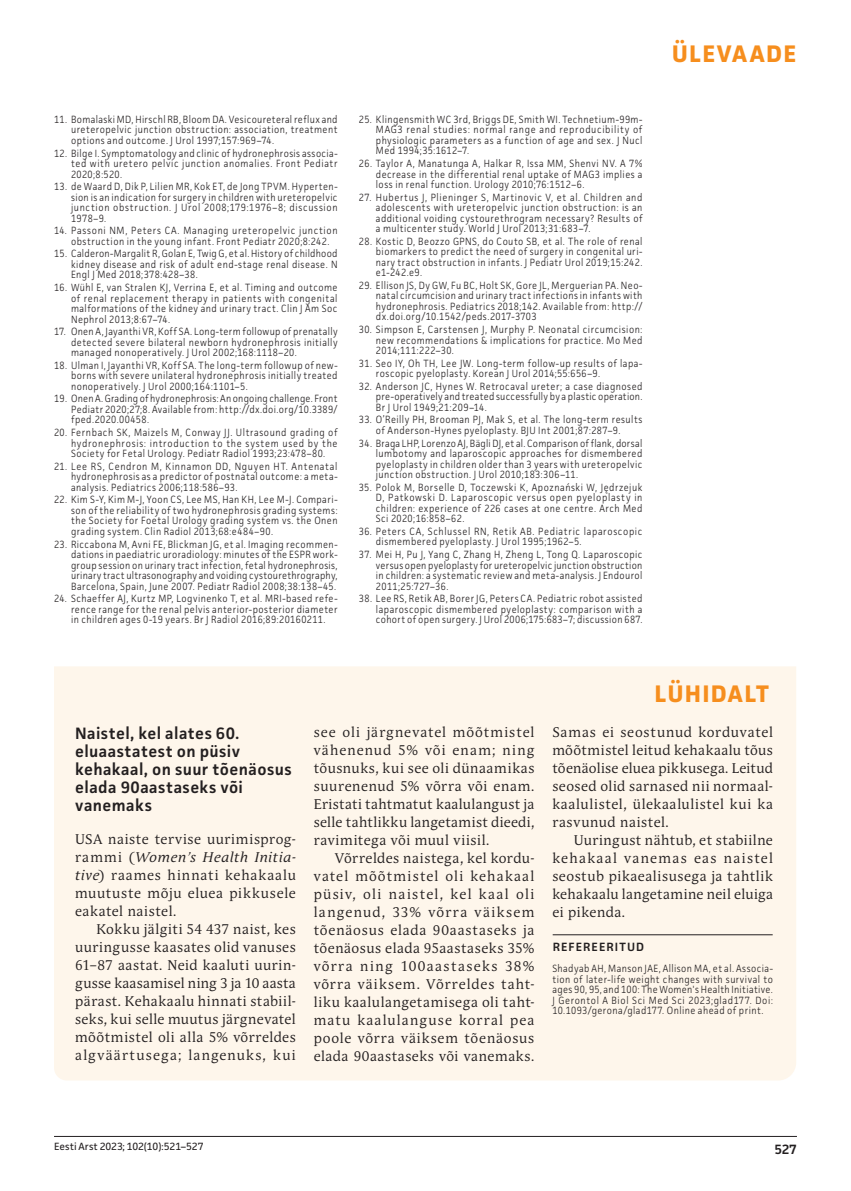
<style>
.page{position:relative;width:851px;height:1191px;background:#fff}
.page>*{position:absolute;margin:0;border:0;box-sizing:border-box;transform-origin:0 0}
.t1{font:700 24px "Facit";letter-spacing:.055em;color:#f68e1e}
.t2{font:600 16.5px/18px "Facit";letter-spacing:.025em;color:#231f20}
.t3{font:13.95px/18px "Andulka Book Pro";letter-spacing:.045em;color:#231f20;text-align:justify}
.t4{font:600 13.5px "Facit";color:#231f20}
.t5{font:600 12px "Facit";letter-spacing:.09em;color:#231f20}
.t6{font:300 10.5px/10.5px "Facit";letter-spacing:.045em;color:#231f20;text-align:justify;scale:.9 1}
.t7{font:300 10.5px/10.5px "Facit";letter-spacing:.065em;color:#231f20;scale:.9 1}
.t8{font:10.5px "Facit";letter-spacing:-.005em;color:#231f20}
.s1{font-style:italic}
</style>
<div class="page">
<hr style="left:54px;top:1136px;width:742px;height:1px;background:#231f20">
<div style="left:54px;top:666px;width:742px;height:414px;background:#fef6eb"></div>
<hr style="left:552px;top:934px;width:220px;height:1px;background:#231f20">
<p class="t6" style="left:71px;top:114px;width:298px;text-indent:-17px">11. Bomalaski MD, Hirschl RB, Bloom DA. Vesicoureteral reflux and ureteropelvic junction obstruction: association, treatment options and outcome. J Urol 1997;157:969–74.</p>
<p class="t6" style="left:71px;top:147px;width:297px;text-indent:-17px">12. Bilge I. Symptomatology and clinic of hydronephrosis associa&shy;ted with uretero pelvic junction anomalies. Front Pediatr 2020;8:520.</p>
<p class="t6" style="left:71px;top:181px;width:298px;text-indent:-17px">13. de Waard D, Dik P, Lilien MR, Kok ET, de Jong TPVM. Hyperten&shy;sion is an indication for surgery in children with ureteropelvic junction obstruction. J Urol 2008;179:1976–8; discussion 1978–9.</p>
<p class="t7" style="left:71px;top:225px;width:297px;text-indent:-17px">14. Passoni NM, Peters CA. Managing ureteropelvic junction obstruction in the young infant. Front Pediatr 2020;8:242.</p>
<p class="t6" style="left:71px;top:248px;width:297px;text-indent:-17px">15. Calderon-Margalit R, Golan E, Twig G, et al. History of childhood kidney disease and risk of adult end-stage renal disease. N Engl J Med 2018;378:428–38.</p>
<p class="t6" style="left:71px;top:282px;width:297px;text-indent:-17px">16. Wühl E, van Stralen KJ, Verrina E, et al. Timing and outcome of renal replacement therapy in patients with congenital malformations of the kidney and urinary tract. Clin J Am Soc Nephrol 2013;8:67–74.</p>
<p class="t6" style="left:71px;top:326px;width:297px;text-indent:-17px">17. Onen A, Jayanthi VR, Koff SA. Long-term followup of prenatally detected severe bilateral newborn hydronephrosis initially managed nonoperatively. J Urol 2002;168:1118–20.</p>
<p class="t6" style="left:71px;top:360px;width:297px;text-indent:-17px">18. Ulman I, Jayanthi VR, Koff SA. The long-term followup of new&shy;borns with severe unilateral hydronephrosis initially treated nonoperatively. J Urol 2000;164:1101–5.</p>
<p class="t6" style="left:71px;top:393px;width:297px;text-indent:-17px">19. Onen A. Grading of hydronephrosis: An ongoing challenge. Front Pediatr 2020;27;8. Available from: http://dx.doi.org/10.3389/ fped.2020.00458.</p>
<p class="t6" style="left:71px;top:427px;width:297px;text-indent:-17px">20. Fernbach SK, Maizels M, Conway JJ. Ultrasound grading of hydronephrosis: introduction to the system used by the Society for Fetal Urology. Pediatr Radiol 1993;23:478–80.</p>
<p class="t6" style="left:71px;top:460px;width:297px;text-indent:-17px">21. Lee RS, Cendron M, Kinnamon DD, Nguyen HT. Antenatal hydronephrosis as a predictor of postnatal outcome: a meta&shy;analysis. Pediatrics 2006;118:586–93.</p>
<p class="t6" style="left:71px;top:494px;width:297px;text-indent:-17px">22. Kim S-Y, Kim M-J, Yoon CS, Lee MS, Han KH, Lee M-J. Compari&shy;son of the reliability of two hydronephrosis grading systems: the Society for Foetal Urology grading system vs. the Onen grading system. Clin Radiol 2013;68:e484–90.</p>
<p class="t6" style="left:71px;top:538px;width:297px;text-indent:-17px">23. Riccabona M, Avni FE, Blickman JG, et al. Imaging recommen&shy;dations in paediatric uroradiology: minutes of the ESPR work&shy;group session on urinary tract infection, fetal hydronephrosis, urinary tract ultrasonography and voiding cystourethrography, Barcelona, Spain, June 2007. Pediatr Radiol 2008;38:138–45.</p>
<p class="t6" style="left:71px;top:593px;width:297px;text-indent:-17px">24. Schaeffer AJ, Kurtz MP, Logvinenko T, et al. MRI-based refe&shy;rence range for the renal pelvis anterior-posterior diameter in children ages 0-19 years. Br J Radiol 2016;89:20160211.</p>
<p class="t6" style="left:376px;top:114px;width:297px;text-indent:-17px">25. Klingensmith WC 3rd, Briggs DE, Smith WI. Technetium-99m-MAG3 renal studies: normal range and reproducibility of physiologic parameters as a function of age and sex. J Nucl Med 1994;35:1612–7.</p>
<p class="t6" style="left:376px;top:158px;width:298px;text-indent:-17px">26. Taylor A, Manatunga A, Halkar R, Issa MM, Shenvi NV. A 7% decrease in the differential renal uptake of MAG3 implies a loss in renal function. Urology 2010;76:1512–6.</p>
<p class="t6" style="left:376px;top:191px;width:297px;text-indent:-17px">27. Hubertus J, Plieninger S, Martinovic V, et al. Children and adolescents with ureteropelvic junction obstruction: is an additional voiding cystourethrogram necessary? Results of a multicenter study. World J Urol 2013;31:683–7.</p>
<p class="t6" style="left:376px;top:236px;width:297px;text-indent:-17px">28. Kostic D, Beozzo GPNS, do Couto SB, et al. The role of renal biomarkers to predict the need of surgery in congenital uri&shy;nary tract obstruction in infants. J Pediatr Urol 2019;15:242. e1-242.e9.</p>
<p class="t6" style="left:376px;top:280px;width:297px;text-indent:-17px">29. Ellison JS, Dy GW, Fu BC, Holt SK, Gore JL, Merguerian PA. Neo&shy;natal circumcision and urinary tract infections in infants with hydronephrosis. Pediatrics 2018;142. Available from: http:// dx.doi.org/10.1542/peds.2017-3703</p>
<p class="t6" style="left:376px;top:324px;width:298px;text-indent:-17px">30. Simpson E, Carstensen J, Murphy P. Neonatal circumcision: new recommendations &amp; implications for practice. Mo Med 2014;111:222–30.</p>
<p class="t6" style="left:376px;top:357px;width:297px;text-indent:-17px">31. Seo IY, Oh TH, Lee JW. Long-term follow-up results of lapa&shy;roscopic pyeloplasty. Korean J Urol 2014;55:656–9.</p>
<p class="t6" style="left:376px;top:381px;width:297px;text-indent:-17px">32. Anderson JC, Hynes W. Retrocaval ureter; a case diagnosed pre-operatively and treated successfully by a plastic operation.<br>Br J Urol 1949;21:209–14.</p>
<p class="t6" style="left:359px;top:414px;width:316px;text-align:center">33. O’Reilly PH, Brooman PJ, Mak S, et al. The long-term results of Anderson-Hynes pyeloplasty. BJU Int 2001;87:287–9.</p>
<p class="t6" style="left:376px;top:437px;width:297px;text-indent:-17px">34. Braga LHP, Lorenzo AJ, Bägli DJ, et al. Comparison of flank, dorsal lumbotomy and laparoscopic approaches for dismembered pyeloplasty in children older than 3 years with ureteropelvic junction obstruction. J Urol 2010;183:306–11.</p>
<p class="t6" style="left:376px;top:481px;width:298px;text-indent:-17px">35. Polok M, Borselle D, Toczewski K, Apoznański W, Jędrzejuk D, Patkowski D. Laparoscopic versus open pyeloplasty in children: experience of 226 cases at one centre. Arch Med Sci 2020;16:858–62.</p>
<p class="t6" style="left:376px;top:526px;width:297px;text-indent:-17px">36. Peters CA, Schlussel RN, Retik AB. Pediatric laparoscopic dismembered pyeloplasty. J Urol 1995;1962–5.</p>
<p class="t6" style="left:376px;top:549px;width:298px;text-indent:-17px">37. Mei H, Pu J, Yang C, Zhang H, Zheng L, Tong Q. Laparoscopic versus open pyeloplasty for ureteropelvic junction obstruction in children: a systematic review and meta-analysis. J Endourol 2011;25:727–36.</p>
<p class="t6" style="left:376px;top:593px;width:298px;text-indent:-17px">38. Lee RS, Retik AB, Borer JG, Peters CA. Pediatric robot assisted laparoscopic dismembered pyeloplasty: comparison with a cohort of open surgery. J Urol 2006;175:683–7; discussion 687.</p>
<h1 class="t1" style="left:671px;top:39px;width:126px">ÜLEVAADE</h1>
<h1 class="t1" style="left:654px;top:678px;width:72px">LÜHIDAL</h1>
<h1 class="t1" style="left:756px;top:678px;width:14px">T</h1>
<h2 class="t2" style="left:75px;top:723px;width:218px">Naistel, kel alates 60. eluaastatest on püsiv kehakaal, on suur tõenäosus elada 90aastaseks või vanemaks</h2>
<h3 class="t3" style="left:75px;top:829px;width:222px">USA naiste tervise uurimisprog&shy;rammi (<span class="s1">Women’s Health Initia&shy;tive</span>) raames hinnati kehakaalu muutuste mõju eluea pikkusele eakatel naistel.</h3>
<p class="t3" style="left:75px;top:919px;width:222px;text-indent:21px">Kokku jälgiti 54 437 naist, kes uuringusse kaasates olid vanuses 61–87 aastat. Neid kaaluti uurin&shy;gusse kaasamisel ning 3 ja 10 aasta pärast. Kehakaalu hinnati stabiil&shy;seks, kui selle muutus järgnevatel mõõtmistel oli alla 5% võrreldes algväärtusega; langenuks, kui</p>
<h3 class="t3" style="left:314px;top:723px;width:222px">see oli järgnevatel mõõtmistel vähenenud 5% või enam; ning tõusnuks, kui see oli dünaamikas suurenenud 5% võrra või enam.<br>Eristati tahtmatut kaalulangust ja selle tahtlikku langetamist dieedi, ravimitega või muul viisil.</h3>
<p class="t3" style="left:314px;top:849px;width:222px;text-indent:21px">Võrreldes naistega, kel kordu&shy;vatel mõõtmistel oli kehakaal püsiv, oli naistel, kel kaal oli langenud, 33% võrra väiksem tõenäosus elada 90aastaseks ja tõenäosus elada 95aastaseks 35% võrra ning 100aastaseks 38% võrra väiksem. Võrreldes taht&shy;liku kaalulangetamisega oli taht&shy;matu kaalulanguse korral pea poole võrra väiksem tõenäosus elada 90aastaseks või vanemaks.</p>
<h3 class="t3" style="left:552px;top:723px;width:222px">Samas ei seostunud korduvatel mõõtmistel leitud kehakaalu tõus tõenäolise eluea pikkusega. Leitud seosed olid sarnased nii normaal&shy;kaalulistel, ülekaalulistel kui ka rasvunud naistel.</h3>
<h3 class="t3" style="left:552px;top:831px;width:222px;text-indent:21px">Uuringust nähtub, et stabiilne kehakaal vanemas eas naistel seostub pikaealisusega ja tahtlik kehakaalu langetamine neil eluiga ei pikenda.</h3>
<p class="t5" style="left:552px;top:939px;width:93px">REFEREERITUD</p>
<p class="t6" style="left:552px;top:963px;width:246px">Shadyab AH, Manson JAE, Allison MA, et al. Associa&shy;tion of later-life weight changes with survival to ages 90, 95, and 100: The Women's Health Initiative.<br>J Gerontol A Biol Sci Med Sci 2023;glad177. Doi:<br>10.1093/gerona/glad177. Online ahead of print.</p>
<p class="t8" style="left:54px;top:1139px;width:151px">Eesti Arst 2023; 102(10):521–527</p>
<p class="t4" style="left:774px;top:1140px;width:24px">527</p>
</div>
